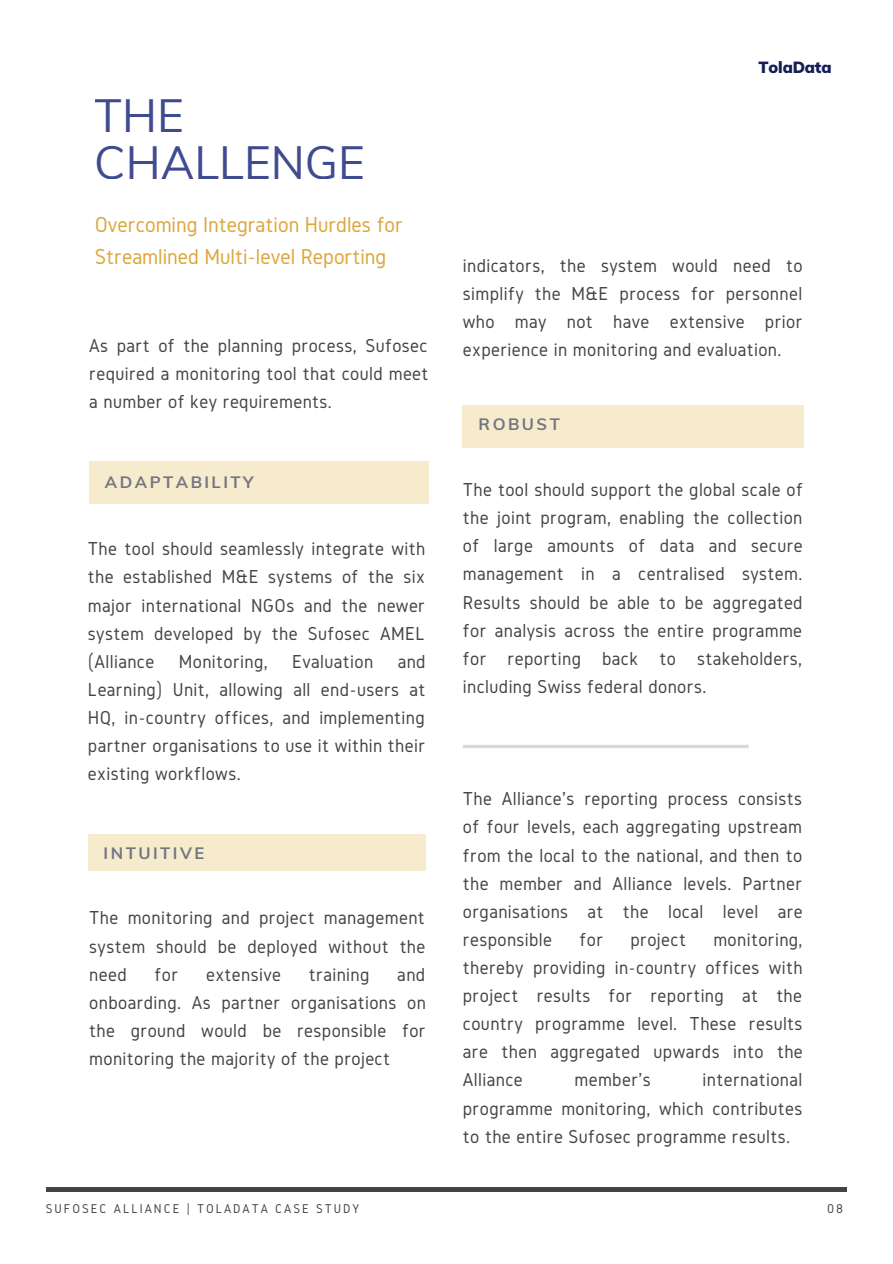
<style>
.page{position:relative;width:893px;height:1264px;background:#fff}
.page>*{position:absolute;margin:0;border:0;box-sizing:border-box;transform-origin:0 0}
.t1{font:45.6px/46px "Muli";color:#101f74}
.t2{font:22.5px/31.5px "Gidole";color:#dda63a}
.t3{font:19.5px/28px "Gidole";letter-spacing:.02em;color:#444440;text-align:justify}
.t4{font:700 16.5px "Muli";letter-spacing:.15em;color:#737581}
.t5{font:900 15.9px "Muli";letter-spacing:-.01em;color:#151f56}
.t6{font:13.2px "Gidole";letter-spacing:.15em;color:#444440}
</style>
<div class="page">
<div style="left:89px;top:461px;width:340px;height:42px;background:#f7ebcd"></div>
<div style="left:88px;top:834px;width:338px;height:36px;background:#f7ebcd"></div>
<hr style="left:46px;top:1187px;width:800px;height:4px;background:#444440">
<div style="left:463px;top:405px;width:340px;height:43px;background:#f7ebcd"></div>
<svg style="left:463px;top:745px;width:285px;height:3px"></svg>
<h1 class="t1" style="left:95px;top:92px;width:272px">THE<br>CHALLENGE</h1>
<p class="t2" style="left:95px;top:208px;width:310px">Overcoming Integration Hurdles for<br>Streamlined Multi-level Reporting</p>
<p class="t3" style="left:89px;top:331px;width:341px">As part of the planning process, Sufosec required a monitoring tool that could meet a number of key requirements.</p>
<p class="t4" style="left:105px;top:471px;width:150px">ADAPTABILITY</p>
<p class="t3" style="left:88px;top:534px;width:339px">The tool should seamlessly integrate with the established M&amp;E systems of the six major international NGOs and the newer system developed by the Sufosec AMEL (Alliance</p>
<p class="t3" style="left:88px;top:647px;width:339px;text-indent:310px">and Learning) Unit, allowing all end-users at HQ, in-country offices, and implementing partner organisations to use it within their existing workflows.</p>
<p class="t3" style="left:179px;top:647px;width:90px">Monitoring,</p>
<p class="t3" style="left:292px;top:647px;width:83px">Evaluation</p>
<p class="t4" style="left:104px;top:842px;width:102px">INTUITIVE</p>
<p class="t3" style="left:89px;top:903px;width:337px">The monitoring and project management system should be deployed without the need</p>
<p class="t3" style="left:155px;top:959px;width:25px">for</p>
<p class="t3" style="left:206px;top:959px;width:76px">extensive</p>
<p class="t3" style="left:309px;top:959px;width:62px">training</p>
<p class="t3" style="left:89px;top:959px;width:338px;text-indent:308px">and onboarding. As partner organisations on the ground would be responsible for monitoring the majority of the project</p>
<p class="t5" style="left:758px;top:57px;width:74px">TolaData</p>
<p class="t3" style="left:463px;top:251px;width:341px">indicators, the system would need to simplify the M&amp;E process for personnel who may not have extensive prior experience in monitoring and evaluation.</p>
<p class="t4" style="left:478px;top:413px;width:83px">ROBUST</p>
<p class="t3" style="left:463px;top:475px;width:341px">The tool should support the global scale of the joint program, enabling the collection of large amounts of data and secure management in a centralised system.<br>Results should be able to be aggregated for analysis across the entire programme for reporting back to stakeholders, including Swiss federal donors.</p>
<p class="t3" style="left:463px;top:784px;width:341px">The Alliance's reporting process consists of four levels, each aggregating upstream from the local to the national, and then to the member and Alliance levels. Partner organisations at the local level are responsible</p>
<p class="t3" style="left:579px;top:925px;width:25px">for</p>
<p class="t3" style="left:630px;top:925px;width:57px">project</p>
<p class="t3" style="left:463px;top:925px;width:341px;text-indent:250px">monitoring, thereby providing in-country offices with project results for reporting at the country programme level. These results are then aggregated upwards into the Alliance</p>
<p class="t3" style="left:574px;top:1065px;width:78px">member's</p>
<p class="t3" style="left:463px;top:1065px;width:341px;text-indent:240px">international programme monitoring, which contributes to the entire Sufosec programme results.</p>
<p class="t6" style="left:46px;top:1201px;width:315px">SUFOSEC ALLIANCE | TOLADATA CASE STUDY</p>
<p class="t6" style="left:827px;top:1201px;width:17px">08</p>
</div>
